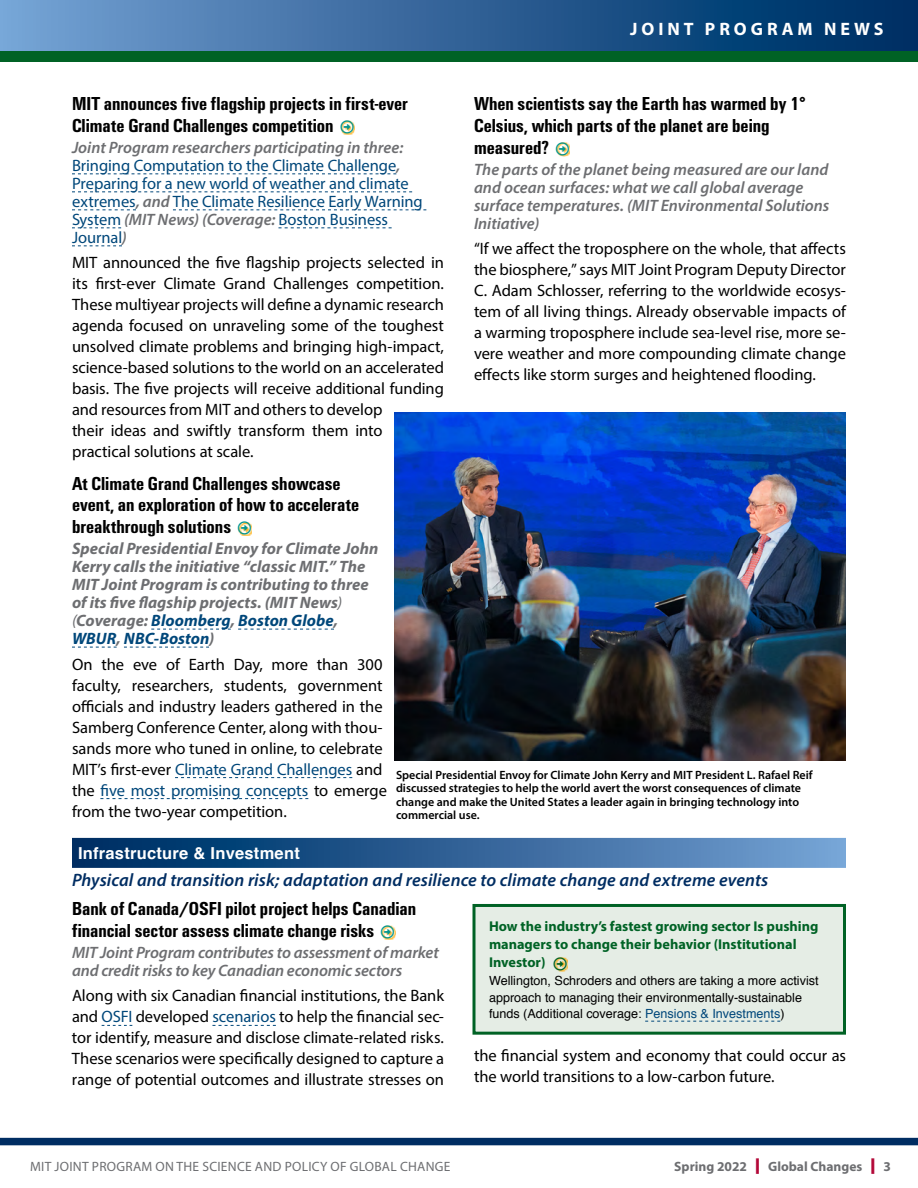
<style>
.page{position:relative;width:918px;height:1188px;background:#fff}
.page>*{position:absolute;margin:0;border:0;box-sizing:border-box;transform-origin:0 0}
.t1{font:700 condensed 19.5px/21.8px "Urbano";color:#000}
.t2{font:italic 600 18px "Myriad Pro";letter-spacing:.005em;color:#002d62}
.t3{font:700 18px "Myriad Pro";color:#fff}
.t4{font:16.5px/21px "Myriad Pro";letter-spacing:-.005em;color:#000}
.t5{font:italic 600 16.5px/18px "Myriad Pro";letter-spacing:-.005em;color:#6d6e71}
.t6{font:16.5px/18px "Myriad Pro";letter-spacing:-.005em;color:#00477a}
.t7{font:italic 700 16.5px/18px "Myriad Pro";letter-spacing:.005em;color:#6d6e71}
.t8{font:700 16.5px "Helvetica";letter-spacing:.015em;color:#fff}
.t9{font:700 14.25px/18px "Myriad Pro";color:#006225}
.t10{font:13.5px "Myriad Pro";letter-spacing:.02em;color:#6d6e71}
.t11{font:700 13.5px "Myriad Pro";color:#6d6e71}
.t12{font:12.6px/16.5px "Helvetica";color:#000}
.t13{font:600 12px/13.5px "Myriad Pro";color:#000}
.s1{font-weight:600;font-style:italic;color:#6d6e71}
.s2{font-weight:400}
.s3{color:#00477a}
.s4{font-size:15.6px;color:#b30838}
</style>
<div class="page">
<svg style="left:72px;top:173px;width:324px;height:1px"></svg>
<svg style="left:72px;top:191px;width:340px;height:1px"></svg>
<svg style="left:72px;top:209px;width:64px;height:1px"></svg>
<svg style="left:173px;top:209px;width:253px;height:1px"></svg>
<svg style="left:72px;top:227px;width:49px;height:1px"></svg>
<svg style="left:278px;top:227px;width:114px;height:1px"></svg>
<svg style="left:72px;top:245px;width:50px;height:1px"></svg>
<svg style="left:151px;top:629px;width:80px;height:1px"></svg>
<svg style="left:238px;top:629px;width:96px;height:1px"></svg>
<svg style="left:72px;top:647px;width:45px;height:1px"></svg>
<svg style="left:124px;top:647px;width:85px;height:1px"></svg>
<svg style="left:175px;top:777px;width:177px;height:1px"></svg>
<svg style="left:100px;top:798px;width:208px;height:1px"></svg>
<svg style="left:342px;top:123px;width:13px;height:12px"></svg>
<svg style="left:241px;top:524px;width:11px;height:12px"></svg>
<svg style="left:559px;top:144px;width:11px;height:13px"></svg>
<div style="left:72px;top:838px;width:774px;height:30px;background:linear-gradient(to right,#00285e,#75a0d3)"></div>
<svg style="left:102px;top:1025px;width:30px;height:1px"></svg>
<svg style="left:212px;top:1025px;width:64px;height:1px"></svg>
<svg style="left:383px;top:927px;width:12px;height:13px"></svg>
<svg style="left:472px;top:904px;width:374px;height:131px;background:#d6e4d9"></svg>
<img style="left:395px;top:412px;width:451px;height:348px">
<div style="left:0;top:50px;width:918px;height:12px;background:#006225"></div>
<div style="left:0;top:0;width:918px;height:51px;background:linear-gradient(to right,#74a0d3,#00295f)"></div>
<div style="left:0;top:1138px;width:918px;height:7px;background:#002d62"></div>
<svg style="left:341px;top:120px;width:13px;height:13px"></svg>
<svg style="left:238px;top:522px;width:13px;height:13px"></svg>
<svg style="left:556px;top:142px;width:13px;height:13px"></svg>
<svg style="left:382px;top:925px;width:12px;height:13px"></svg>
<svg style="left:554px;top:957px;width:13px;height:13px"></svg>
<p class="t3" style="left:630px;top:17px;width:26px">Joint</p>
<p class="t3" style="left:705px;top:17px;width:31px">Program</p>
<p class="t3" style="left:824px;top:17px;width:32px">News</p>
<p class="t1" style="left:474px;top:93px;width:333px">When scientists say the Earth has warmed by 1°<br>Celsius, which parts of the planet are being measured?</p>
<p class="t5" style="left:474px;top:160px;width:357px">The parts of the planet being measured are our land and ocean surfaces: what we call global average surface temperatures. (MIT Environmental Solutions Initiative)</p>
<p class="t4" style="left:474px;top:238px;width:374px;text-align:justify">“If we affect the troposphere on the whole, that affects the biosphere,” says MIT Joint Program Deputy Director C. Adam Schlosser, referring to the worldwide ecosys&shy;tem of all living things. Already observable impacts of a warming troposphere include sea-level rise, more se&shy;vere weather and more compounding climate change effects like storm surges and heightened flooding.</p>
<p class="t1" style="left:72px;top:93px;width:337px">MIT announces five flagship projects in first-ever<br>Climate Grand Challenges competition</p>
<p class="t6" style="left:72px;top:138px;width:352px"><span class="s1">Joint Program researchers participating in three:<br></span>Bringing Computation to the Climate Challenge<span class="s1">, </span>Preparing for a new world of weather and climate extremes<span class="s1">, and</span> The Climate Resilience Early Warning System <span class="s1">(MIT News) (Coverage:</span> Boston Business Journal<span class="s1">)</span></p>
<p class="t4" style="left:72px;top:252px;width:374px">MIT announced the five flagship projects selected in its first-ever Climate Grand Challenges competition.<br>These multiyear projects will define a dynamic research agenda focused on unraveling some of the toughest unsolved climate problems and bringing high-impact, science-based solutions to the world on an accelerated basis. The five projects will receive additional funding and resources from MIT and others to develop<br>their ideas and swiftly transform them into practical solutions at scale.</p>
<p class="t1" style="left:72px;top:472px;width:289px">At Climate Grand Challenges showcase event, an exploration of how to accelerate breakthrough solutions</p>
<p class="t7" style="left:72px;top:539px;width:308px">Special Presidential Envoy for Climate John Kerry calls the initiative “classic MIT.” The MIT Joint Program is contributing to three of its five flagship projects. (MIT News<span class="s2">) (</span>Coverage: <span class="s3">Bloomberg</span>, <span class="s3">Boston Globe</span>, <span class="s3">WBUR</span>, <span class="s3">NBC-Boston</span>)</p>
<p class="t4" style="left:72px;top:653px;width:317px">On the eve of Earth Day, more than 300 faculty, researchers, students, government officials and industry leaders gathered in the Samberg Conference Center, along with thou&shy;sands more who tuned in online, to celebrate MIT’s first-ever <span class="s3">Climate Grand Challenges</span> and the <span class="s3">five most promising concepts</span> to emerge from the two-year competition.</p>
<p class="t13" style="left:396px;top:768px;width:418px">Special Presidential Envoy for Climate John Kerry and MIT President L. Rafael Reif discussed strategies to help the world avert the worst consequences of climate change and make the United States a leader again in bringing technology into commercial use.</p>
<p class="t8" style="left:78px;top:840px;width:223px">Infrastructure &amp; Investment</p>
<p class="t2" style="left:72px;top:868px;width:698px">Physical and transition risk; adaptation and resilience to climate change and extreme events</p>
<p class="t1" style="left:72px;top:898px;width:346px">Bank of Canada/OSFI pilot project helps Canadian financial sector assess climate change risks</p>
<p class="t5" style="left:72px;top:943px;width:368px">MIT Joint Program contributes to assessment of market and credit risks to key Canadian economic sectors</p>
<p class="t4" style="left:72px;top:985px;width:374px;text-align:justify">Along with six Canadian financial institutions, the Bank and <span class="s3">OSFI</span> developed <span class="s3">scenarios</span> to help the financial sec&shy;tor identify, measure and disclose climate-related risks.<br>These scenarios were specifically designed to capture a range of potential outcomes and illustrate stresses on</p>
<p class="t9" style="left:489px;top:917px;width:331px">How the industry’s fastest growing sector Is pushing managers to change their behavior (Institutional<br>Investor)</p>
<p class="t12" style="left:489px;top:973px;width:331px">Wellington, Schroders and others are taking a more activist approach to managing their environmentally-sustainable funds (Additional coverage: <span class="s3">Pensions &amp; Investments</span>)</p>
<p class="t4" style="left:474px;top:1045px;width:374px">the financial system and economy that could occur as the world transitions to a low-carbon future.</p>
<p class="t10" style="left:30px;top:1158px;width:422px">MIT JOINT PROGRAM ON THE SCIENCE AND POLICY OF GLOBAL CHANGE</p>
<p class="t11" style="left:674px;top:1157px;width:218px">Spring 2022 <span class="s4">|</span> Global Changes <span class="s4">|</span> 3</p>
</div>
